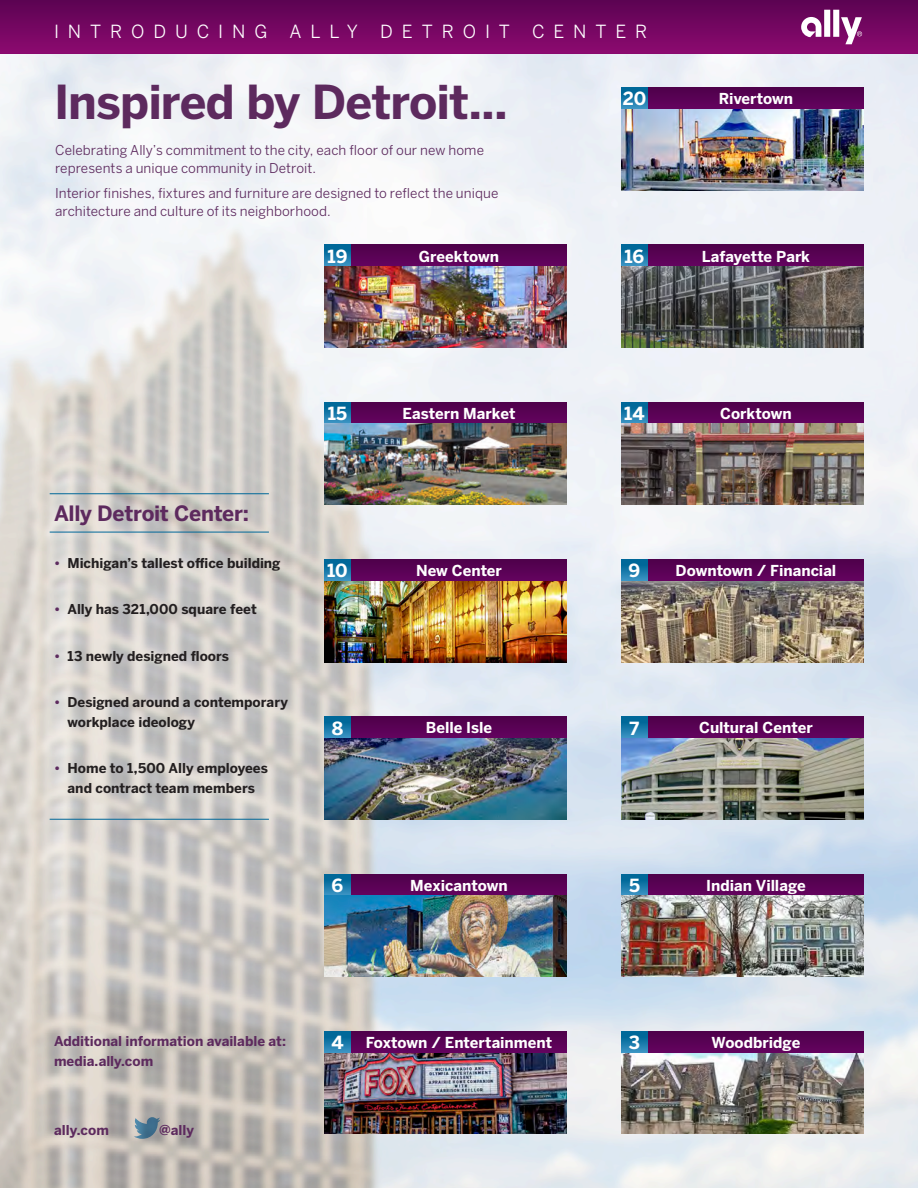
<style>
.page{position:relative;width:918px;height:1188px;background:#fff}
.page>*{position:absolute;margin:0;border:0;box-sizing:border-box;transform-origin:0 0}
.t1{font:700 46.5px "Ally Benton";letter-spacing:-.02em;color:#5d2a5e}
.t2{font:700 21px "Ally Benton";letter-spacing:-.015em;color:#5d2a5e}
.t3{font:18px "Ally Benton";letter-spacing:.495em;color:#fff}
.t4{font:700 18px "Ally Benton";letter-spacing:-.01em;color:#fff}
.t5{font:700 15px "Ally Benton";color:#fff}
.t6{font:13.5px/18px "Ally Benton";letter-spacing:.005em;color:#5d2a5e}
.t7{font:700 13.5px/19.5px "Ally Benton";color:#231f20}
.t8{font:700 13.5px "Ally Benton";color:#5d2a5e}
.s1{color:#5d2a5e}
</style>
<div class="page">
<img style="left:0;top:54px;width:918px;height:1134px">
<div style="left:0;top:0;width:918px;height:54px;background:linear-gradient(to bottom,#5b0352,#8c0a6f)"></div>
<svg style="left:801px;top:10px;width:61px;height:34px"></svg>
<div style="left:621px;top:87px;width:27px;height:22px;background:linear-gradient(to bottom,#005d8f,#3690bf)"></div>
<div style="left:648px;top:87px;width:216px;height:22px;background:#580254"></div>
<img style="left:621px;top:109px;width:243px;height:81px">
<svg style="left:621px;top:245px;width:27px;height:21px"></svg>
<div style="left:648px;top:245px;width:216px;height:21px;background:#590254"></div>
<img style="left:621px;top:266px;width:243px;height:81px">
<svg style="left:324px;top:245px;width:27px;height:21px"></svg>
<div style="left:351px;top:245px;width:216px;height:21px;background:#590254"></div>
<img style="left:324px;top:266px;width:243px;height:81px">
<div style="left:621px;top:402px;width:27px;height:22px;background:linear-gradient(to bottom,#005e8f,#3791c1)"></div>
<div style="left:648px;top:402px;width:216px;height:22px;background:#590254"></div>
<img style="left:621px;top:424px;width:243px;height:81px">
<div style="left:324px;top:402px;width:27px;height:22px;background:linear-gradient(to bottom,#005e8f,#3791c1)"></div>
<div style="left:351px;top:402px;width:216px;height:22px;background:#590254"></div>
<img style="left:324px;top:424px;width:243px;height:81px">
<div style="left:621px;top:559px;width:27px;height:22px;background:linear-gradient(to bottom,#005d8f,#3690bf)"></div>
<div style="left:648px;top:559px;width:216px;height:22px;background:#580254"></div>
<img style="left:621px;top:581px;width:243px;height:81px">
<div style="left:324px;top:559px;width:27px;height:22px;background:linear-gradient(to bottom,#005d8f,#3690bf)"></div>
<div style="left:351px;top:559px;width:216px;height:22px;background:#580254"></div>
<img style="left:324px;top:581px;width:243px;height:81px">
<svg style="left:621px;top:717px;width:27px;height:21px"></svg>
<div style="left:648px;top:717px;width:216px;height:21px;background:#590254"></div>
<img style="left:621px;top:738px;width:243px;height:81px">
<svg style="left:324px;top:717px;width:27px;height:21px"></svg>
<div style="left:351px;top:717px;width:216px;height:21px;background:#590254"></div>
<img style="left:324px;top:738px;width:243px;height:81px">
<div style="left:621px;top:874px;width:27px;height:22px;background:linear-gradient(to bottom,#005e8f,#3891c1)"></div>
<div style="left:648px;top:874px;width:216px;height:22px;background:#590254"></div>
<img style="left:621px;top:896px;width:243px;height:81px">
<div style="left:324px;top:874px;width:27px;height:22px;background:linear-gradient(to bottom,#005e8f,#3891c1)"></div>
<div style="left:351px;top:874px;width:216px;height:22px;background:#590254"></div>
<img style="left:324px;top:896px;width:243px;height:81px">
<div style="left:621px;top:1031px;width:27px;height:22px;background:linear-gradient(to bottom,#005d8f,#3690bf)"></div>
<div style="left:648px;top:1031px;width:216px;height:22px;background:#580254"></div>
<img style="left:621px;top:1053px;width:243px;height:81px">
<div style="left:324px;top:1031px;width:27px;height:22px;background:linear-gradient(to bottom,#005d8f,#3690bf)"></div>
<div style="left:351px;top:1031px;width:216px;height:22px;background:#580254"></div>
<img style="left:324px;top:1053px;width:243px;height:81px">
<svg style="left:134px;top:1117px;width:26px;height:22px"></svg>
<hr style="left:50px;top:532px;width:219px;height:1px;background:#006899">
<hr style="left:50px;top:493px;width:219px;height:1px;background:#006899">
<hr style="left:50px;top:819px;width:219px;height:1px;background:#006899">
<p class="t3" style="left:54px;top:21px;width:595px">INTRODUCING ALLY DETROIT CENTER</p>
<p class="t1" style="left:54px;top:73px;width:455px">Inspired by Detroit...</p>
<p class="t6" style="left:55px;top:141px;width:430px">Celebrating Ally’s commitment to the city, each floor of our new home represents a unique community in Detroit.</p>
<p class="t6" style="left:55px;top:184px;width:445px">Interior finishes, fixtures and furniture are designed to reflect the unique architecture and culture of its neighborhood.</p>
<p class="t4" style="left:623px;top:88px;width:25px">20</p>
<p class="t5" style="left:719px;top:89px;width:76px">Rivertown</p>
<p class="t4" style="left:328px;top:245px;width:21px">19</p>
<p class="t5" style="left:419px;top:247px;width:82px">Greektown</p>
<p class="t4" style="left:625px;top:245px;width:21px">16</p>
<p class="t5" style="left:702px;top:247px;width:110px">Lafayette Park</p>
<p class="t2" style="left:54px;top:500px;width:196px">Ally Detroit Center:</p>
<p class="t7" style="left:54px;top:553px;width:228px"><span class="s1">•</span> Michigan’s tallest office building</p>
<p class="t7" style="left:54px;top:600px;width:204px"><span class="s1">•</span> Ally has 321,000 square feet</p>
<p class="t7" style="left:54px;top:646px;width:177px"><span class="s1">•</span> 13 newly designed floors</p>
<p class="t7" style="left:68px;top:693px;width:222px;text-indent:-14px"><span class="s1">•</span> Designed around a contemporary workplace ideology</p>
<p class="t7" style="left:54px;top:759px;width:215px;text-align:center"><span class="s1">•</span> Home to 1,500 Ally employees and contract team members</p>
<p class="t4" style="left:328px;top:402px;width:21px">15</p>
<p class="t5" style="left:403px;top:404px;width:114px">Eastern Market</p>
<p class="t4" style="left:624px;top:402px;width:22px">14</p>
<p class="t5" style="left:720px;top:404px;width:73px">Corktown</p>
<p class="t4" style="left:327px;top:559px;width:22px">10</p>
<p class="t5" style="left:416px;top:561px;width:88px">New Center</p>
<p class="t4" style="left:629px;top:559px;width:13px">9</p>
<p class="t5" style="left:676px;top:561px;width:162px">Downtown / Financial</p>
<p class="t4" style="left:332px;top:717px;width:13px">8</p>
<p class="t5" style="left:426px;top:719px;width:68px">Belle Isle</p>
<p class="t4" style="left:630px;top:717px;width:11px">7</p>
<p class="t5" style="left:699px;top:719px;width:115px">Cultural Center</p>
<p class="t4" style="left:332px;top:874px;width:13px">6</p>
<p class="t5" style="left:410px;top:876px;width:99px">Mexicantown</p>
<p class="t4" style="left:629px;top:874px;width:12px">5</p>
<p class="t5" style="left:706px;top:876px;width:101px">Indian Village</p>
<p class="t8" style="left:54px;top:1033px;width:234px">Additional information available at:</p>
<p class="t4" style="left:331px;top:1031px;width:14px">4</p>
<p class="t5" style="left:366px;top:1033px;width:188px">Foxtown / Entertainment</p>
<p class="t4" style="left:629px;top:1031px;width:13px">3</p>
<p class="t5" style="left:712px;top:1033px;width:90px">Woodbridge</p>
<p class="t8" style="left:54px;top:1052px;width:101px">media.ally.com</p>
<p class="t8" style="left:54px;top:1121px;width:57px">ally.com</p>
<p class="t8" style="left:159px;top:1121px;width:37px">@ally</p>
</div>
